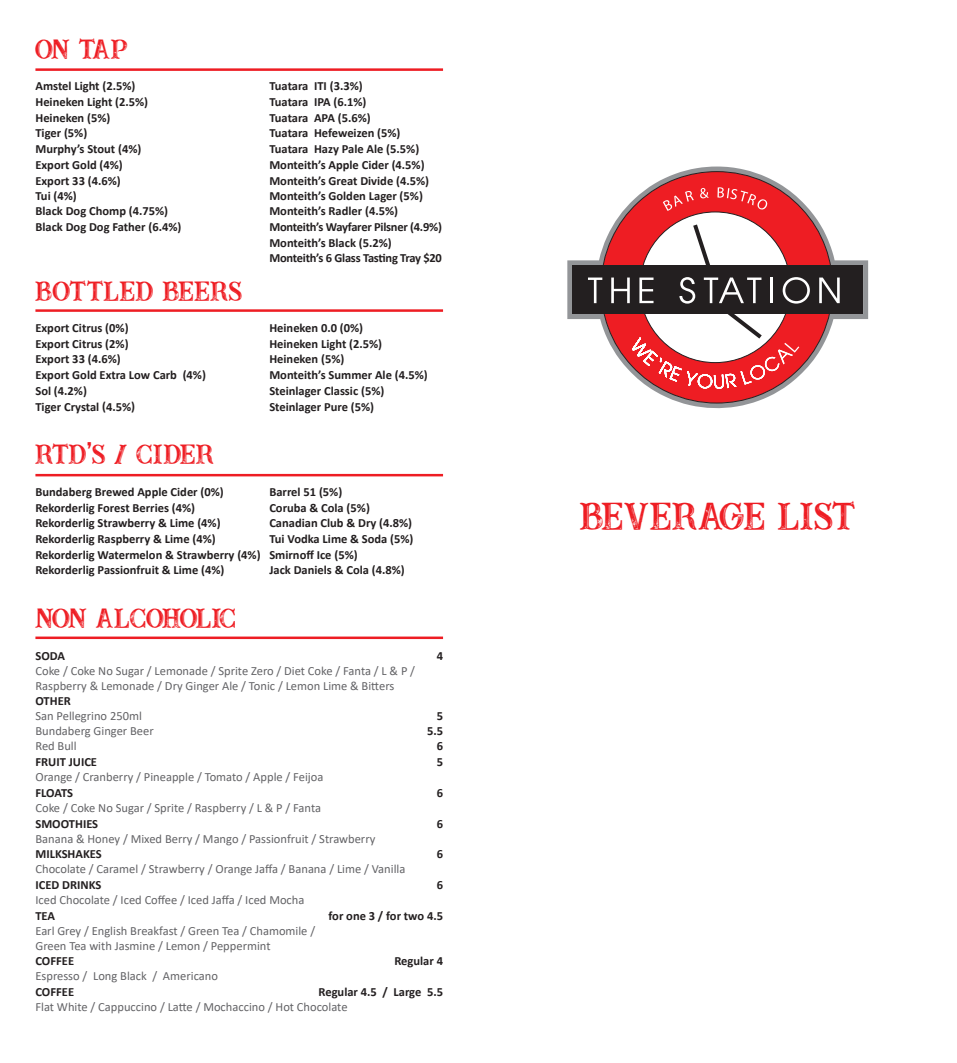
<style>
.page{position:relative;width:957px;height:1063px;background:#fff}
.page>*{position:absolute;margin:0;border:0;box-sizing:border-box;transform-origin:0 0}
.t1{font:43.75px "Buffalo Inline 2 Grunge";letter-spacing:.025em;color:#ee1d23}
.t2{font:31.25px "Buffalo Inline 2 Grunge";letter-spacing:.015em;color:#ee1d23}
.t3{font:31.25px "Buffalo Inline 2 Grunge";letter-spacing:-.045em;color:#ee1d23}
.t4{font:700 12.5px "Calibri";color:#231f20}
.t5{font:12.5px/15px "Calibri";color:#636366}
.t6{font:700 12.5px "Calibri";letter-spacing:-.02em;color:#231f20}
.s1{font-family:"Bebas Neue"}
.s2{font-weight:700;color:#231f20}
</style>
<div class="page">
<svg style="left:567px;top:167px;width:301px;height:242px"></svg>
<svg style="left:601px;top:172px;width:231px;height:231px"></svg>
<div style="left:572px;top:265px;width:291px;height:49px;background:#231f20"></div>
<svg style="left:588px;top:278px;width:14px;height:25px"></svg>
<svg style="left:819px;top:278px;width:20px;height:25px"></svg>
<svg style="left:611px;top:225px;width:199px;height:164px"></svg>
<svg style="left:700px;top:188px;width:9px;height:11px"></svg>
<svg style="left:717px;top:187px;width:51px;height:23px"></svg>
<svg style="left:663px;top:191px;width:31px;height:20px"></svg>
<hr style="left:35px;top:637px;width:408px;height:2px;background:#ee1d23">
<hr style="left:35px;top:474px;width:408px;height:2px;background:#ee1d23">
<hr style="left:35px;top:309px;width:408px;height:3px;background:#ee1d23">
<hr style="left:35px;top:68px;width:408px;height:3px;background:#ee1d23">
<p class="t2" style="left:35px;top:34px;width:94px">ON TAP</p>
<p class="t4" style="left:35px;top:77px;width:101px">Amstel Light (2.5%)</p>
<p class="t4" style="left:269px;top:77px;width:95px">Tuatara ITI (3.3%)</p>
<p class="t4" style="left:35px;top:93px;width:114px">Heineken Light (2.5%)</p>
<p class="t4" style="left:269px;top:93px;width:99px">Tuatara IPA (6.1%)</p>
<p class="t4" style="left:35px;top:109px;width:76px">Heineken (5%)</p>
<p class="t4" style="left:269px;top:109px;width:103px">Tuatara APA (5.6%)</p>
<p class="t4" style="left:35px;top:124px;width:53px">Tiger (5%)</p>
<p class="t4" style="left:269px;top:124px;width:133px">Tuatara Hefeweizen (5%)</p>
<p class="t4" style="left:35px;top:140px;width:107px">Murphy’s Stout (4%)</p>
<p class="t4" style="left:269px;top:140px;width:151px">Tuatara Hazy Pale Ale (5.5%)</p>
<p class="t4" style="left:35px;top:156px;width:89px">Export Gold (4%)</p>
<p class="t4" style="left:269px;top:156px;width:157px">Monteith’s Apple Cider (4.5%)</p>
<p class="t4" style="left:35px;top:172px;width:87px">Export 33 (4.6%)</p>
<p class="t4" style="left:269px;top:172px;width:161px">Monteith’s Great Divide (4.5%)</p>
<p class="t4" style="left:35px;top:187px;width:43px">Tui (4%)</p>
<p class="t4" style="left:269px;top:187px;width:155px">Monteith’s Golden Lager (5%)</p>
<p class="t4" style="left:35px;top:202px;width:134px">Black Dog Chomp (4.75%)</p>
<p class="t4" style="left:269px;top:202px;width:130px">Monteith’s Radler (4.5%)</p>
<p class="t4" style="left:35px;top:218px;width:147px">Black Dog Dog Father (6.4%)</p>
<p class="t6" style="left:269px;top:218px;width:174px">Monteith’s Wayfarer Pilsner (4.9%)</p>
<p class="t4" style="left:269px;top:234px;width:124px">Monteith’s Black (5.2%)</p>
<p class="t6" style="left:269px;top:249px;width:174px">Monteith’s 6 Glass Tasting Tray $20</p>
<p class="t2" style="left:35px;top:275px;width:208px">BOTTLED BEERS</p>
<p class="t4" style="left:35px;top:319px;width:95px">Export Citrus (0%)</p>
<p class="t4" style="left:269px;top:319px;width:95px">Heineken 0.0 (0%)</p>
<p class="t4" style="left:35px;top:335px;width:95px">Export Citrus (2%)</p>
<p class="t4" style="left:269px;top:335px;width:114px">Heineken Light (2.5%)</p>
<p class="t4" style="left:35px;top:350px;width:87px">Export 33 (4.6%)</p>
<p class="t4" style="left:269px;top:350px;width:76px">Heineken (5%)</p>
<p class="t4" style="left:35px;top:366px;width:172px">Export Gold Extra Low Carb (4%)</p>
<p class="t4" style="left:269px;top:366px;width:160px">Monteith’s Summer Ale (4.5%)</p>
<p class="t4" style="left:35px;top:382px;width:53px">Sol (4.2%)</p>
<p class="t4" style="left:269px;top:382px;width:116px">Steinlager Classic (5%)</p>
<p class="t4" style="left:35px;top:398px;width:101px">Tiger Crystal (4.5%)</p>
<p class="t4" style="left:269px;top:398px;width:106px">Steinlager Pure (5%)</p>
<p class="t2" style="left:35px;top:439px;width:180px">RTD<span class="s1">’</span>S / CIDER</p>
<p class="t4" style="left:35px;top:483px;width:190px">Bundaberg Brewed Apple Cider (0%)</p>
<p class="t4" style="left:269px;top:483px;width:74px">Barrel 51 (5%)</p>
<p class="t4" style="left:35px;top:499px;width:161px">Rekorderlig Forest Berries (4%)</p>
<p class="t4" style="left:269px;top:499px;width:102px">Coruba &amp; Cola (5%)</p>
<p class="t4" style="left:35px;top:514px;width:187px">Rekorderlig Strawberry &amp; Lime (4%)</p>
<p class="t4" style="left:269px;top:514px;width:144px">Canadian Club &amp; Dry (4.8%)</p>
<p class="t4" style="left:35px;top:530px;width:182px">Rekorderlig Raspberry &amp; Lime (4%)</p>
<p class="t4" style="left:269px;top:530px;width:146px">Tui Vodka Lime &amp; Soda (5%)</p>
<p class="t4" style="left:35px;top:546px;width:324px">Rekorderlig Watermelon &amp; Strawberry (4%) Smirnoff Ice (5%)</p>
<p class="t4" style="left:35px;top:561px;width:190px">Rekorderlig Passionfruit &amp; Lime (4%)</p>
<p class="t4" style="left:269px;top:561px;width:137px">Jack Daniels &amp; Cola (4.8%)</p>
<p class="t3" style="left:35px;top:603px;width:202px">NON ALCOHOLIC</p>
<p class="t4" style="left:35px;top:647px;width:31px">SODA</p>
<p class="t4" style="left:437px;top:647px;width:8px">4</p>
<p class="t5" style="left:35px;top:663px;width:381px">Coke / Coke No Sugar / Lemonade / Sprite Zero / Diet Coke / Fanta / L &amp; P /<br>Raspberry &amp; Lemonade / Dry Ginger Ale / Tonic / Lemon Lime &amp; Bitters</p>
<p class="t5" style="left:35px;top:694px;width:108px"><span class="s2">OTHER<br></span>San Pellegrino 250ml</p>
<p class="t4" style="left:437px;top:707px;width:8px">5</p>
<p class="t5" style="left:35px;top:724px;width:120px">Bundaberg Ginger Beer</p>
<p class="t4" style="left:427px;top:722px;width:18px">5.5</p>
<p class="t5" style="left:35px;top:739px;width:43px">Red Bull</p>
<p class="t4" style="left:437px;top:737px;width:8px">6</p>
<p class="t4" style="left:35px;top:753px;width:63px">FRUIT JUICE</p>
<p class="t4" style="left:437px;top:753px;width:8px">5</p>
<p class="t5" style="left:35px;top:769px;width:289px">Orange / Cranberry / Pineapple / Tomato / Apple / Feijoa</p>
<p class="t4" style="left:35px;top:784px;width:39px">FLOATS</p>
<p class="t4" style="left:437px;top:784px;width:8px">6</p>
<p class="t5" style="left:35px;top:800px;width:287px">Coke / Coke No Sugar / Sprite / Raspberry / L &amp; P / Fanta</p>
<p class="t4" style="left:35px;top:815px;width:64px">SMOOTHIES</p>
<p class="t4" style="left:437px;top:815px;width:8px">6</p>
<p class="t5" style="left:35px;top:831px;width:341px">Banana &amp; Honey / Mixed Berry / Mango / Passionfruit / Strawberry</p>
<p class="t4" style="left:35px;top:845px;width:68px">MILKSHAKES</p>
<p class="t4" style="left:437px;top:845px;width:8px">6</p>
<p class="t5" style="left:35px;top:861px;width:371px">Chocolate / Caramel / Strawberry / Orange Jaffa / Banana / Lime / Vanilla</p>
<p class="t4" style="left:35px;top:876px;width:67px">ICED DRINKS</p>
<p class="t4" style="left:437px;top:876px;width:8px">6</p>
<p class="t5" style="left:35px;top:892px;width:270px">Iced Chocolate / Iced Coffee / Iced Jaffa / Iced Mocha</p>
<p class="t4" style="left:35px;top:907px;width:21px">TEA</p>
<p class="t4" style="left:328px;top:907px;width:116px">for one 3 / for two 4.5</p>
<p class="t5" style="left:35px;top:923px;width:281px">Earl Grey / English Breakfast / Green Tea / Chamomile /<br>Green Tea with Jasmine / Lemon / Peppermint</p>
<p class="t4" style="left:35px;top:952px;width:40px">COFFEE</p>
<p class="t4" style="left:394px;top:952px;width:50px">Regular 4</p>
<p class="t5" style="left:35px;top:968px;width:184px">Espresso / Long Black / Americano</p>
<p class="t4" style="left:35px;top:983px;width:40px">COFFEE</p>
<p class="t5" style="left:35px;top:984px;width:409px;text-indent:283px"><span class="s2">Regular 4.5 / Large 5.5<br></span>Flat White / Cappuccino / Latte / Mochaccino / Hot Chocolate</p>
<p class="t1" style="left:580px;top:495px;width:276px">BEVERAGE LIST</p>
</div>
